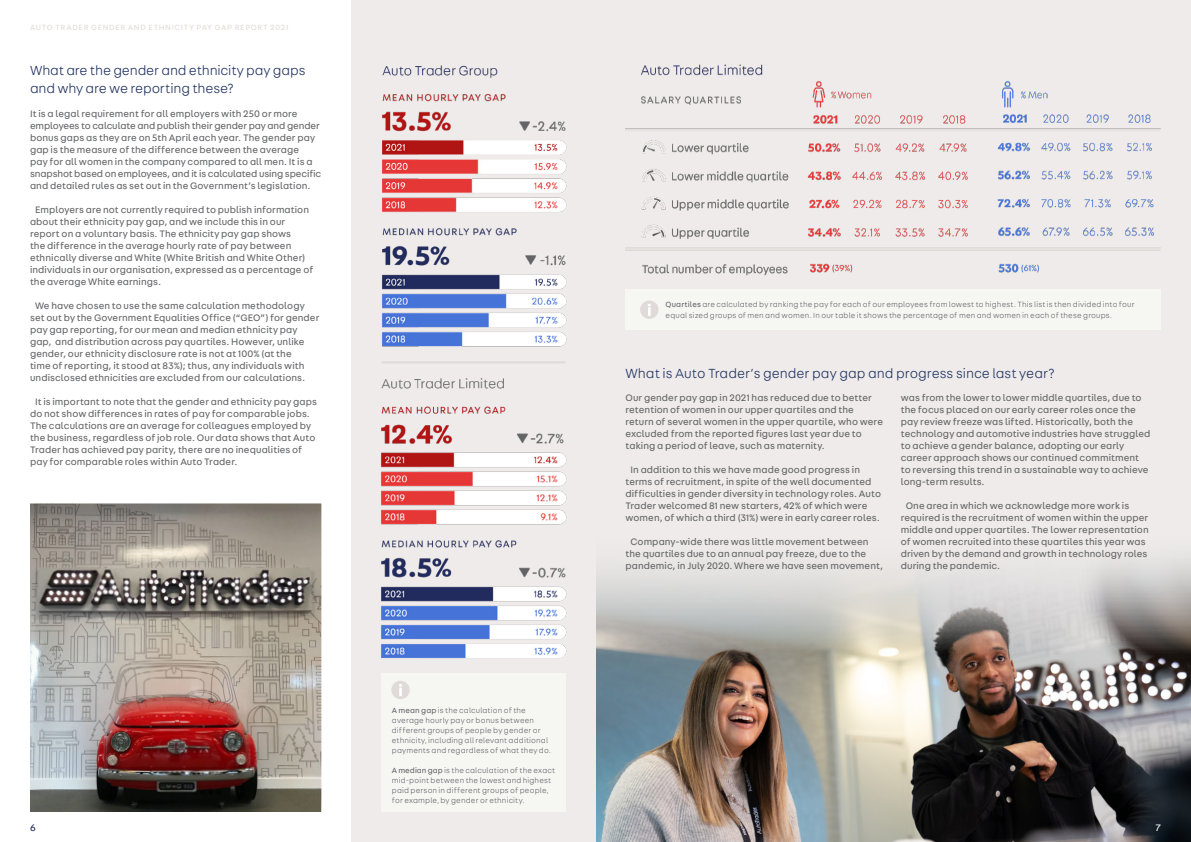
<style>
.page{position:relative;width:1191px;height:842px;background:#fff}
.page>*{position:absolute;margin:0;border:0;box-sizing:border-box;transform-origin:0 0}
.AT_Basic{font:300 14px/18px "AT Fabriga";letter-spacing:-.01em;color:#1f305f}
.AT_Basic-2{font:10px/12px "AT Fabriga";letter-spacing:.005em;color:#636466}
.t1{font:10px "AT Fabriga";color:#222b5e}
.t2{font:10px "AT Fabriga";color:#fff}
.AT_Basic-3{font:300 8px/10px "AT Fabriga";letter-spacing:.02em;color:#636466}
.AT_Basic-4{font:8px "AT Fabriga";letter-spacing:.09em;color:#e0dbd9}
.s1{font-weight:400}
</style>
<div class="page">
<div style="left:595px;top:0;width:596px;height:842px;background:#eeebea"></div>
<img style="left:596px;top:559px;width:595px;height:283px">
<div style="left:351px;top:0;width:244px;height:842px;background:#eeebea"></div>
<hr style="left:381px;top:361px;width:184px;height:2px;background:#e0dbd9">
<div style="left:381px;top:674px;width:184px;height:138px;background:#f6f6f3"></div>
<div style="left:391px;top:681px;width:19px;height:18px;background:#e0dbd9;border-radius:50%"></div>
<svg style="left:399px;top:684px;width:3px;height:12px"></svg>
<div style="left:625px;top:289px;width:536px;height:41px;background:#f6f6f3"></div>
<div style="left:640px;top:300px;width:18px;height:19px;background:#e0dbd9;border-radius:50%"></div>
<svg style="left:648px;top:304px;width:3px;height:12px"></svg>
<img style="left:30px;top:503px;width:291px;height:309px">
<img style="left:382px;top:65px;width:185px;height:282px">
<img style="left:381px;top:378px;width:186px;height:281px">
<img style="left:625px;top:64px;width:536px;height:212px">
<p class="AT_Basic-4" style="left:30px;top:22px;width:260px">AUTO TRADER GENDER AND ETHNICITY PAY GAP REPORT 2021</p>
<p class="AT_Basic" style="left:30px;top:60px;width:277px">What are the gender and ethnicity pay gaps and why are we reporting these?</p>
<p class="AT_Basic-2" style="left:30px;top:107px;width:292px">It is a legal requirement for all employers with 250 or more employees to calculate and publish their gender pay and gender bonus gaps as they are on 5th April each year. The gender pay gap is the measure of the difference between the average<br>pay for all women in the company compared to all men. It is a snapshot based on employees, and it is calculated using specific and detailed rules as set out in the Government’s legislation.</p>
<p class="AT_Basic-2" style="left:30px;top:203px;width:285px;text-indent:5px">Employers are not currently required to publish information about their ethnicity pay gap, and we include this in our report on a voluntary basis. The ethnicity pay gap shows<br>the difference in the average hourly rate of pay between ethnically diverse and White (White British and White Other) individuals in our organisation, expressed as a percentage of the average White earnings.</p>
<p class="AT_Basic-2" style="left:30px;top:299px;width:291px;text-indent:5px">We have chosen to use the same calculation methodology set out by the Government Equalities Office (“GEO”) for gender pay gap reporting, for our mean and median ethnicity pay gap, and distribution across pay quartiles. However, unlike gender, our ethnicity disclosure rate is not at 100% (at the<br>time of reporting, it stood at 83%); thus, any individuals with undisclosed ethnicities are excluded from our calculations.</p>
<p class="AT_Basic-2" style="left:30px;top:395px;width:288px;text-indent:5px">It is important to note that the gender and ethnicity pay gaps do not show differences in rates of pay for comparable jobs.<br>The calculations are an average for colleagues employed by the business, regardless of job role. Our data shows that Auto Trader has achieved pay parity, there are no inequalities of pay for comparable roles within Auto Trader.</p>
<p class="t1" style="left:30px;top:821px;width:7px">6</p>
<p class="AT_Basic-3" style="left:392px;top:705px;width:161px"><span class="s1">A mean gap</span> is the calculation of the average hourly pay or bonus between different groups of people by gender or ethnicity, including all relevant additional payments and regardless of what they do.</p>
<p class="AT_Basic-3" style="left:392px;top:765px;width:165px"><span class="s1">A median gap</span> is the calculation of the exact mid-point between the lowest and highest paid person in different groups of people, for example, by gender or ethnicity.</p>
<p class="AT_Basic-3" style="left:665px;top:299px;width:470px;line-height:10.5px"><span class="s1">Quartiles</span> are calculated by ranking the pay for each of our employees from lowest to highest. This list is then divided into four equal sized groups of men and women. In our table it shows the percentage of men and women in each of these groups.</p>
<p class="AT_Basic" style="left:625px;top:364px;width:431px">What is Auto Trader’s gender pay gap and progress since last year?</p>
<p class="AT_Basic-2" style="left:625px;top:392px;width:259px">Our gender pay gap in 2021 has reduced due to better retention of women in our upper quartiles and the return of several women in the upper quartile, who were excluded from the reported figures last year due to taking a period of leave, such as maternity.</p>
<p class="AT_Basic-2" style="left:625px;top:464px;width:257px;text-indent:5px">In addition to this we have made good progress in terms of recruitment, in spite of the well documented difficulties in gender diversity in technology roles. Auto Trader welcomed 81 new starters, 42% of which were women, of which a third (31%) were in early career roles.</p>
<p class="AT_Basic-2" style="left:625px;top:536px;width:259px;text-indent:5px">Company-wide there was little movement between the quartiles due to an annual pay freeze, due to the pandemic, in July 2020. Where we have seen movement,</p>
<p class="AT_Basic-2" style="left:900px;top:392px;width:251px">was from the lower to lower middle quartiles, due to the focus placed on our early career roles once the pay review freeze was lifted. Historically, both the technology and automotive industries have struggled to achieve a gender balance, adopting our early career approach shows our continued commitment to reversing this trend in a sustainable way to achieve long-term results.</p>
<p class="AT_Basic-2" style="left:900px;top:500px;width:249px;text-indent:5px">One area in which we acknowledge more work is required is the recruitment of women within the upper middle and upper quartiles. The lower representation of women recruited into these quartiles this year was driven by the demand and growth in technology roles during the pandemic.</p>
<p class="t2" style="left:1155px;top:821px;width:7px">7</p>
</div>
